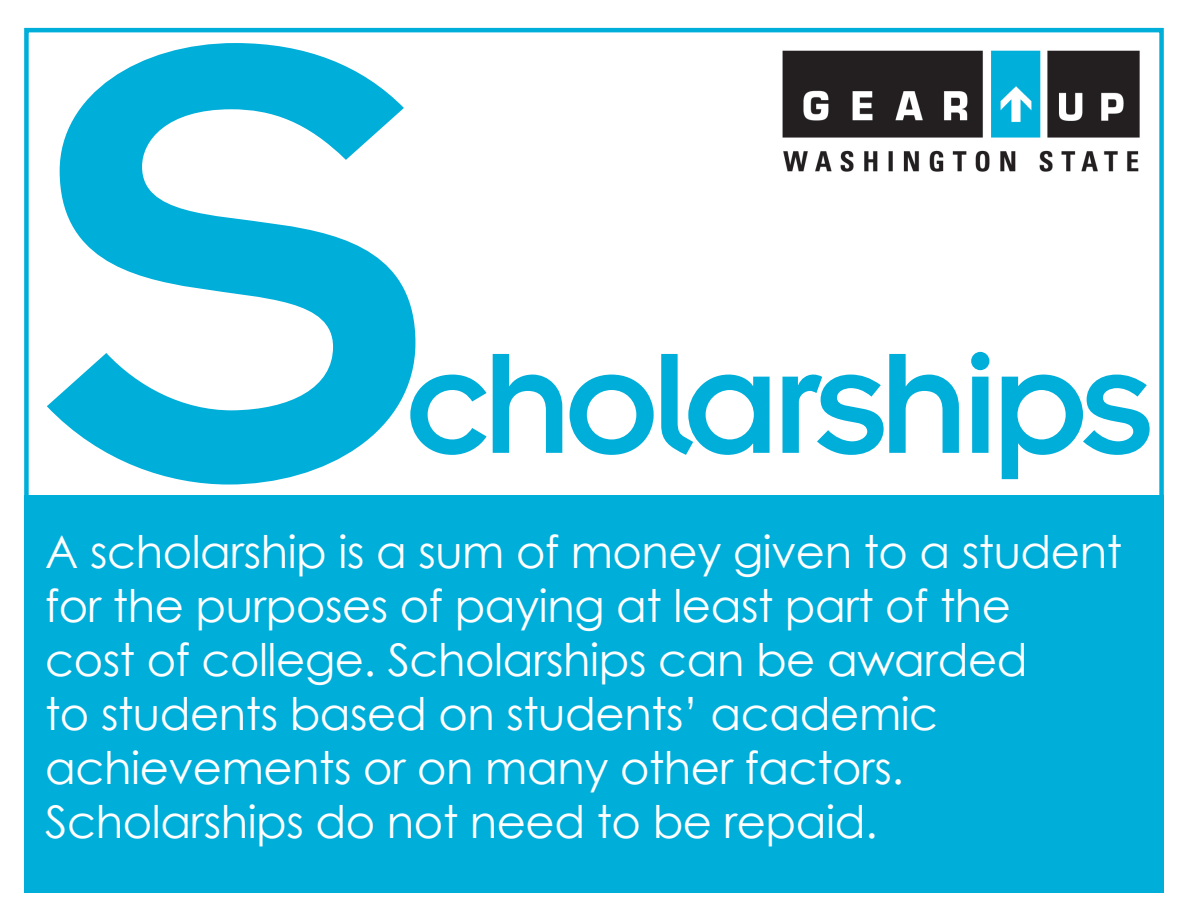
<style>
.page{position:relative;width:1188px;height:918px;background:#fff}
.page>*{position:absolute;margin:0;border:0;box-sizing:border-box;transform-origin:0 0}
.t1{font:675px "Insignia LT Std";color:#00aeda}
.t2{font:157.5px "Insignia LT Std";letter-spacing:-.05em;color:#00aeda}
.t3{font:45px/54px "Century Gothic";letter-spacing:-.01em;color:#fff}
</style>
<div class="page">
<img style="left:782px;top:50px;width:358px;height:122px">
<div style="left:25px;top:495px;width:1139px;height:398px;background:#00aeda"></div>
<p class="t1" style="left:30px;top:-81px;width:414px">S</p>
<p class="t2" style="left:406px;top:323px;width:749px">cholarships</p>
<p class="t3" style="left:45px;top:524px;width:1078px">A scholarship is a sum of money given to a student for the purposes of paying at least part of the</p>
<p class="t3" style="left:45px;top:632px;width:984px">cost of college. Scholarships can be awarded to students based on students’ academic achievements or on many other factors.<br>Scholarships do not need to be repaid.</p>
</div>
